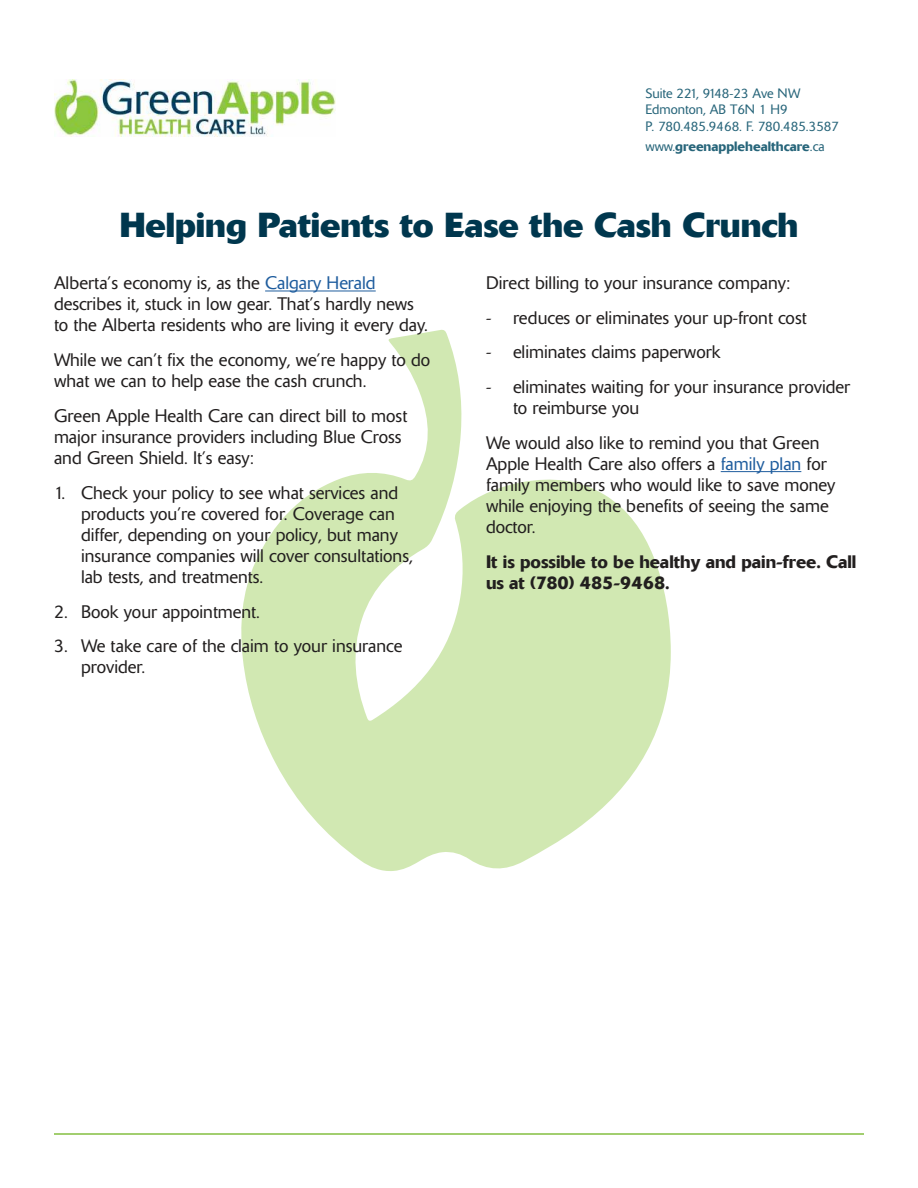
<style>
.page{position:relative;width:918px;height:1188px;background:#fff}
.page>*{position:absolute;margin:0;border:0;box-sizing:border-box;transform-origin:0 0}
.t1{font:700 34.5px "Delta";color:#00374e}
.t2{font:300 18px/21.1px "Delta";color:#221f1f}
.t3{font:500 18px/21.1px "Delta";color:#221f1f}
.t4{font:300 13.5px/16.6px "Delta";color:#27657a}
.t5{font:500 13.5px "Delta";color:#27657a}
.s1{font-weight:300}
.s2{color:#1f5d9e}
</style>
<div class="page">
<img style="left:54px;top:79px;width:281px;height:58px">
<svg style="left:241px;top:329px;width:430px;height:542px;fill:#d1e8b2"></svg>
<hr style="left:54px;top:1133px;width:810px;height:2px;background:#84bf41">
<hr style="left:265px;top:291px;width:111px;height:1px;background:#1f5d9e">
<hr style="left:721px;top:471px;width:80px;height:1px;background:#1f5d9e">
<p class="t4" style="left:645px;top:86px;width:195px">Suite 221, 9148-23 Ave NW<br>Edmonton, AB T6N 1 H9<br>P. 780.485.9468. F. 780.485.3587</p>
<p class="t5" style="left:645px;top:141px;width:181px"><span class="s1">www.</span>greenapplehealthcare<span class="s1">.ca</span></p>
<h1 class="t1" style="left:120px;top:212px;width:680px">Helping Patients to Ease the Cash Crunch</h1>
<p class="t2" style="left:54px;top:274px;width:375px">Alberta’s economy is, as the <span class="s2">Calgary Herald </span>describes it, stuck in low gear. That’s hardly news to the Alberta residents who are living it every day.</p>
<p class="t2" style="left:54px;top:351px;width:378px">While we can’t fix the economy, we’re happy to do what we can to help ease the cash crunch.</p>
<p class="t2" style="left:54px;top:407px;width:355px">Green Apple Health Care can direct bill to most major insurance providers including Blue Cross and Green Shield. It’s easy:</p>
<p class="t2" style="left:81px;top:483px;width:333px;text-indent:-27px">1. Check your policy to see what services and products you’re covered for. Coverage can differ, depending on your policy, but many insurance companies will cover consultations, lab tests, and treatments.</p>
<p class="t2" style="left:54px;top:602px;width:207px">2. Book your appointment.</p>
<p class="t2" style="left:81px;top:637px;width:323px;text-indent:-27px">3. We take care of the claim to your insurance provider.</p>
<p class="t2" style="left:486px;top:274px;width:306px">Direct billing to your insurance company:</p>
<p class="t2" style="left:486px;top:309px;width:322px">- reduces or eliminates your up-front cost</p>
<p class="t2" style="left:486px;top:343px;width:236px">- eliminates claims paperwork</p>
<p class="t2" style="left:513px;top:378px;width:339px;text-indent:-27px">- eliminates waiting for your insurance provider to reimburse you</p>
<p class="t2" style="left:486px;top:434px;width:351px">We would also like to remind you that Green Apple Health Care also offers a <span class="s2">family plan</span> for family members who would like to save money while enjoying the benefits of seeing the same doctor.</p>
<p class="t3" style="left:486px;top:553px;width:372px">It is possible to be healthy and pain-free. Call us at (780) 485-9468.</p>
</div>
